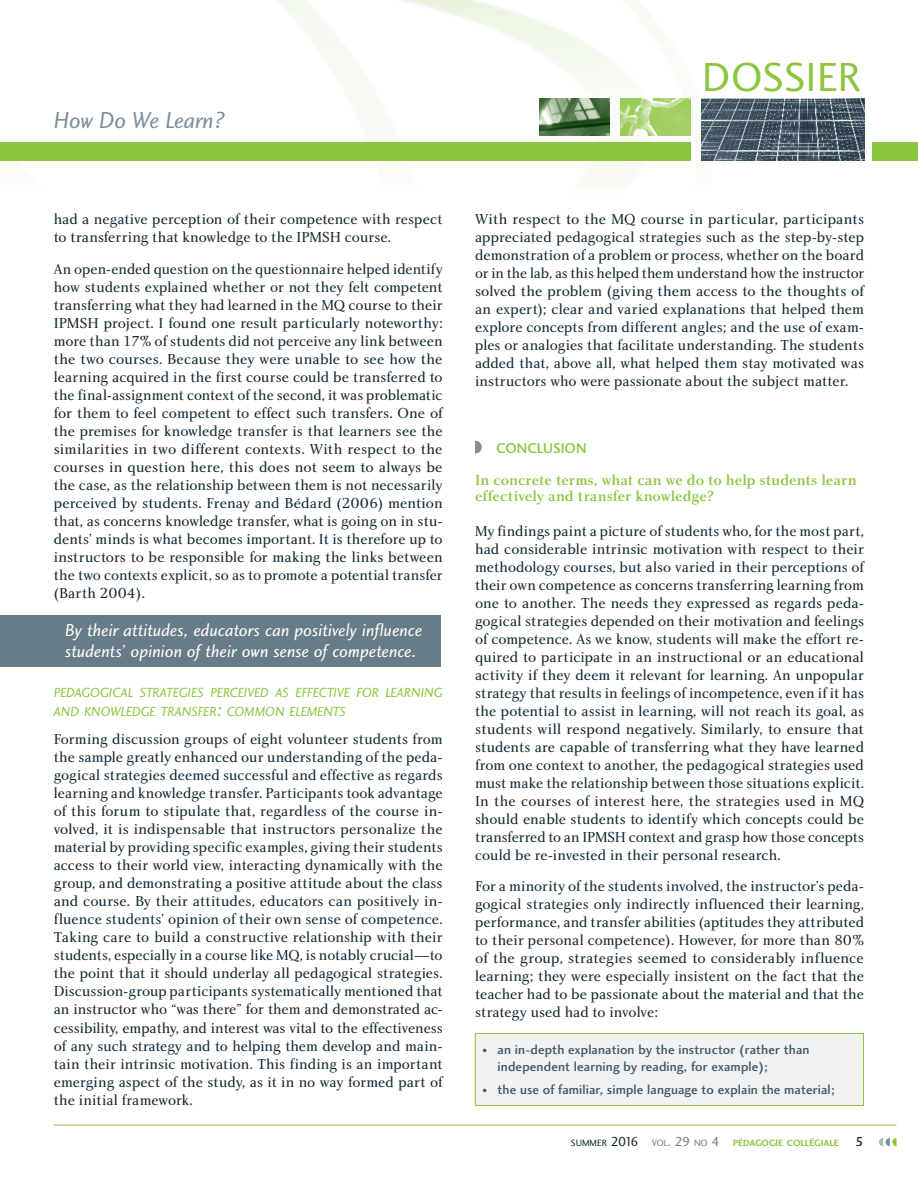
<style>
.page{position:relative;width:918px;height:1185px;background:#fff}
.page>*{position:absolute;margin:0;border:0;box-sizing:border-box;transform-origin:0 0}
.t1{font:42px "Charlotte Sans Book Plain";letter-spacing:.005em;color:#8bc63e}
.t2{font:24px "Charlotte Sans Book Italic Plain";letter-spacing:-.01em;color:#7c8e9a}
.ExergueGauche__OK{font:18px/21px "Charlotte Sans Book Italic Plain";letter-spacing:.005em;color:#fff}
.Article__OK{font:15px/18px "Charlotte Book Plain";color:#122632;text-align:justify}
.t3{font:15px/16.5px "Charlotte Medium Plain";color:#8bc63e}
.SousTitre__OK{font:14.7px "Charlotte Sans Medium Plain";letter-spacing:-.005em;color:#8bc63e}
.t4{font:13.65px/19.5px "Charlotte Sans Book Italic Plain";letter-spacing:-.02em;color:#8bc63e}
.E-_texte_des_notes_e{font:13.5px/16.5px "Charlotte Sans Medium Plain";letter-spacing:.01em;color:#425662}
.t5{font:9.45px "Charlotte Sans Bold Plain";color:#8bc63e}
.s1{font-size:19.5px}
.s2{font-size:10.5px}
.s3{font-family:"Charlotte Sans Book Plain";color:#122632}
.s4{font-family:"Charlotte Sans Book Plain";font-size:13.5px;color:#122632}
.s5{font-family:"Charlotte Sans Book Plain";color:#687c88}
.s6{font-family:"Charlotte Sans Book Plain";font-size:13.5px;color:#687c88}
.s7{font-family:"Charlotte Sans Medium Plain";font-size:13.5px;color:#122632}
</style>
<div class="page">
<img style="left:0;top:0;width:918px;height:180px">
<img style="left:702px;top:99px;width:162px;height:61px">
<img style="left:620px;top:99px;width:70px;height:36px">
<img style="left:540px;top:99px;width:70px;height:36px">
<svg style="left:879px;top:1138px;width:17px;height:8px"></svg>
<hr style="left:54px;top:1124px;width:842px;height:1px;background:#8bc63e">
<div style="left:872px;top:142px;width:46px;height:18px;background:#8bc63e"></div>
<div style="left:0;top:142px;width:691px;height:18px;background:#8bc63e"></div>
<div style="left:0;top:615px;width:440px;height:51px;background:#687c88"></div>
<div style="left:475px;top:1033px;width:388px;height:72px;background:#eff1f3;border:1px solid #8bc63e"></div>
<svg style="left:475px;top:440px;width:7px;height:14px"></svg>
<p class="t2" style="left:54px;top:106px;width:173px">How Do We Learn?</p>
<p class="t1" style="left:702px;top:52px;width:161px">DOSSIER</p>
<p class="Article__OK" style="left:54px;top:210px;width:390px">had a negative perception of their competence with respect to transferring that knowledge to the IPMSH course.</p>
<p class="Article__OK" style="left:54px;top:260px;width:390px">An open-ended question on the questionnaire helped identify how students explained whether or not they felt competent transferring what they had learned in the MQ course to their IPMSH project. I found one result particularly noteworthy: more than 17% of students did not perceive any link between the two courses. Because they were unable to see how the learning acquired in the first course could be transferred to the final-assignment context of the second, it was problematic for them to feel competent to effect such transfers. One of the premises for knowledge transfer is that learners see the similarities in two different contexts. With respect to the courses in question here, this does not seem to always be the case, as the relationship between them is not necessarily perceived by students. Frenay and Bédard (2006) mention that, as concerns knowledge transfer, what is going on in stu&shy;dents’ minds is what becomes important. It is therefore up to instructors to be responsible for making the links between the two contexts explicit, so as to promote a potential transfer (Barth 2004).</p>
<p class="ExergueGauche__OK" style="left:65px;top:619px;width:358px">By their attitudes, educators can positively influence students’ opinion of their own sense of competence.</p>
<p class="t4" style="left:54px;top:682px;width:390px">PEDAGOGICAL STRATEGIES PERCEIVED AS EFFECTIVE FOR LEARNING<br>AND KNOWLEDGE TRANSFER<span class="s1">:</span> COMMON ELEMENTS</p>
<p class="Article__OK" style="left:54px;top:730px;width:390px">Forming discussion groups of eight volunteer students from the sample greatly enhanced our understanding of the peda&shy;gogical strategies deemed successful and effective as regards learning and knowledge transfer. Participants took advantage of this forum to stipulate that, regardless of the course in&shy;volved, it is indispensable that instructors personalize the material by providing specific examples, giving their students access to their world view, interacting dynamically with the group, and demonstrating a positive attitude about the class and course. By their attitudes, educators can positively in&shy;fluence students’ opinion of their own sense of competence.<br>Taking care to build a constructive relationship with their students, especially in a course like MQ, is notably crucial—to the point that it should underlay all pedagogical strategies.<br>Discussion-group participants systematically mentioned that an instructor who “was there” for them and demonstrated ac&shy;cessibility, empathy, and interest was vital to the effectiveness of any such strategy and to helping them develop and main&shy;tain their intrinsic motivation. This finding is an important emerging aspect of the study, as it in no way formed part of the initial framework.</p>
<p class="Article__OK" style="left:475px;top:210px;width:390px">With respect to the MQ course in particular, participants appreciated pedagogical strategies such as the step-by-step demonstration of a problem or process, whether on the board or in the lab, as this helped them understand how the instructor solved the problem (giving them access to the thoughts of an expert); clear and varied explanations that helped them explore concepts from different angles; and the use of exam&shy;ples or analogies that facilitate understanding. The students added that, above all, what helped them stay motivated was instructors who were passionate about the subject matter.</p>
<p class="SousTitre__OK" style="left:496px;top:439px;width:92px">CONCLUSION</p>
<p class="t3" style="left:475px;top:471px;width:383px">In concrete terms, what can we do to help students learn effectively and transfer knowledge?</p>
<p class="Article__OK" style="left:475px;top:521px;width:390px">My findings paint a picture of students who, for the most part, had considerable intrinsic motivation with respect to their methodology courses, but also varied in their perceptions of their own competence as concerns transferring learning from one to another. The needs they expressed as regards peda&shy;gogical strategies depended on their motivation and feelings of competence. As we know, students will make the effort re&shy;quired to participate in an instructional or an educational activity if they deem it relevant for learning. An unpopular strategy that results in feelings of incompetence, even if it has the potential to assist in learning, will not reach its goal, as students will respond negatively. Similarly, to ensure that students are capable of transferring what they have learned from one context to another, the pedagogical strategies used must make the relationship between those situations explicit.<br>In the courses of interest here, the strategies used in MQ should enable students to identify which concepts could be transferred to an IPMSH context and grasp how those concepts could be re-invested in their personal research.</p>
<p class="Article__OK" style="left:475px;top:877px;width:390px">For a minority of the students involved, the instructor’s peda&shy;gogical strategies only indirectly influenced their learning, performance, and transfer abilities (aptitudes they attributed to their personal competence). However, for more than 80% of the group, strategies seemed to considerably influence learning; they were especially insistent on the fact that the teacher had to be passionate about the material and that the strategy used had to involve:</p>
<p class="E-_texte_des_notes_e" style="left:497px;top:1041px;width:313px;text-indent:-15px"><span class="s2">•</span> an in-depth explanation by the instructor (rather than independent learning by reading, for example);</p>
<p class="E-_texte_des_notes_e" style="left:482px;top:1081px;width:354px"><span class="s2">•</span> the use of familiar, simple language to explain the material;</p>
<p class="t5" style="left:571px;top:1137px;width:294px"><span class="s3">SUMMER</span> <span class="s4">2016</span> <span class="s5">VOL</span><span class="s6">. 29</span> <span class="s5">NO</span> <span class="s6">4</span> PÉDAGOGIE COLLÉGIALE <span class="s7">5</span></p>
</div>
